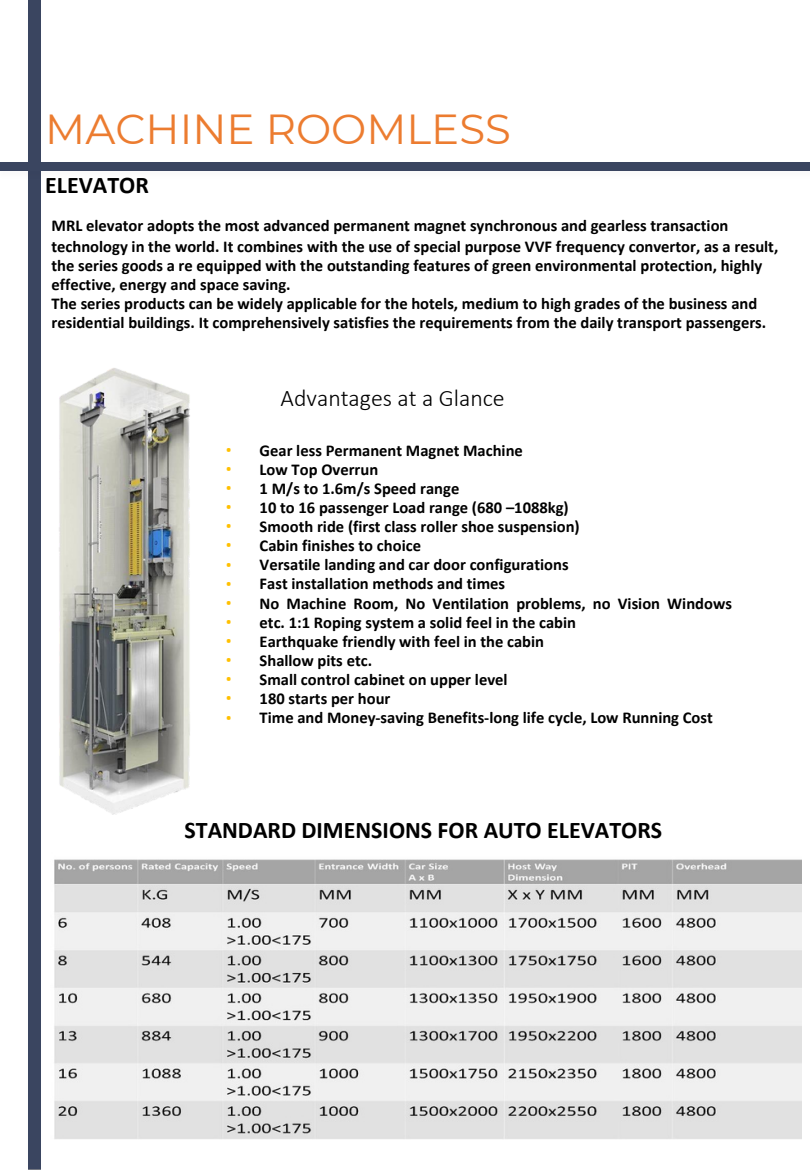
<style>
.page{position:relative;width:810px;height:1170px;background:#fff}
.page>*{position:absolute;margin:0;border:0;box-sizing:border-box;transform-origin:0 0}
.t1{font:42px "Montserrat";color:#ec7c30}
.t2{font:700 24px "Calibri";color:#000}
.t3{font:300 24px "Calibri";color:#000}
.t4{font:700 16.65px "Calibri";color:#000}
.t5{font:700 16.5px/19.2px "Calibri";color:#000}
.t6{font:16.5px/19.2px "IBM Plex Sans Cond";color:#ffc000;text-align:justify}
</style>
<div class="page">
<img style="left:59px;top:368px;width:131px;height:447px">
<img style="left:40px;top:0;width:1px;height:1170px">
<div style="left:28px;top:0;width:12px;height:1170px;background:#3a4560"></div>
<div style="left:0;top:162px;width:810px;height:9px;background:#3a4560"></div>
<img style="left:54px;top:859px;width:748px;height:280px">
<p class="t1" style="left:45px;top:104px;width:467px">MACHINE ROOMLESS</p>
<p class="t2" style="left:45px;top:175px;width:105px">ELEVATOR</p>
<p class="t4" style="left:52px;top:219px;width:678px">MRL elevator adopts the most advanced permanent magnet synchronous and gearless transaction</p>
<p class="t5" style="left:52px;top:238px;width:728px">technology in the world. It combines with the use of special purpose VVF frequency convertor, as a result, the series goods a re equipped with the outstanding features of green environmental protection, highly effective, energy and space saving.</p>
<p class="t5" style="left:52px;top:296px;width:716px">The series products can be widely applicable for the hotels, medium to high grades of the business and residential buildings. It comprehensively satisfies the requirements from the daily transport passengers.</p>
<p class="t3" style="left:281px;top:388px;width:226px">Advantages at a Glance</p>
<p class="t6" style="left:226px;top:439px;width:7px">• • • • • • • • • • • • • • •</p>
<p class="t5" style="left:260px;top:442px;width:265px">Gear less Permanent Magnet Machine</p>
<p class="t5" style="left:260px;top:461px;width:120px">Low Top Overrun</p>
<p class="t5" style="left:260px;top:480px;width:201px">1 M/s to 1.6m/s Speed range</p>
<p class="t5" style="left:260px;top:499px;width:311px">10 to 16 passenger Load range (680 –1088kg)</p>
<p class="t5" style="left:260px;top:518px;width:322px">Smooth ride (first class roller shoe suspension)</p>
<p class="t5" style="left:260px;top:538px;width:163px">Cabin finishes to choice</p>
<p class="t5" style="left:260px;top:557px;width:311px">Versatile landing and car door configurations</p>
<p class="t5" style="left:260px;top:576px;width:247px">Fast installation methods and times</p>
<p class="t5" style="left:260px;top:595px;width:474px">No Machine Room, No Ventilation problems, no Vision Windows etc. 1:1 Roping system a solid feel in the cabin</p>
<p class="t5" style="left:260px;top:633px;width:286px">Earthquake friendly with feel in the cabin</p>
<p class="t5" style="left:260px;top:652px;width:114px">Shallow pits etc.</p>
<p class="t5" style="left:260px;top:671px;width:249px">Small control cabinet on upper level</p>
<p class="t5" style="left:260px;top:691px;width:132px">180 starts per hour</p>
<p class="t5" style="left:260px;top:710px;width:455px">Time and Money-saving Benefits-long life cycle, Low Running Cost</p>
<p class="t2" style="left:185px;top:820px;width:479px">STANDARD DIMENSIONS FOR AUTO ELEVATORS</p>
</div>
